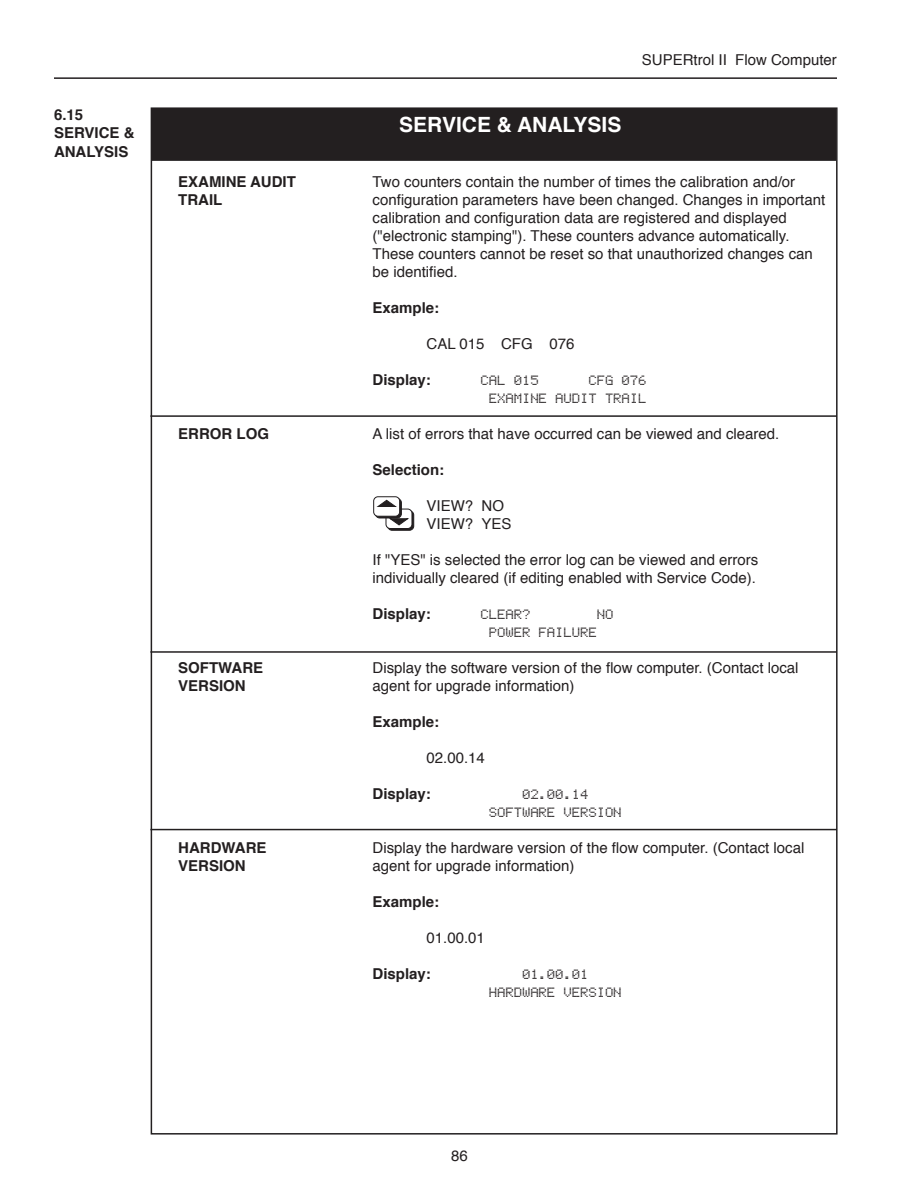
<style>
.page{position:relative;width:918px;height:1188px;background:#fff}
.page>*{position:absolute;margin:0;border:0;box-sizing:border-box;transform-origin:0 0}
.t1{font:700 21px "Helvetica";color:#fff}
.t2{font:15px/18px "Helvetica";color:#231f20}
.t3{font:700 15px/18px "Helvetica";color:#231f20}
.t4{font:15px "Bubbledot ICG Fine Positive";color:#231f20}
</style>
<div class="page">
<div style="left:152px;top:109px;width:683px;height:51px;background:#231f20"></div>
<div style="left:151px;top:108px;width:685px;height:53px;border:2px solid #231f20"></div>
<hr style="left:54px;top:77px;width:783px;height:2px;background:#231f20">
<div style="left:388px;top:511px;width:26px;height:19px;background:#231f20;border-radius:4px"></div>
<div style="left:388px;top:511px;width:26px;height:19px;border:1px solid #231f20;border-radius:4px"></div>
<div style="left:386px;top:509px;width:26px;height:20px;background:#fff;border-radius:4px"></div>
<div style="left:386px;top:509px;width:26px;height:20px;border:1px solid #231f20;border-radius:4px"></div>
<svg style="left:389px;top:518px;width:19px;height:7px"></svg>
<div style="left:375px;top:499px;width:26px;height:19px;background:#231f20;border-radius:4px"></div>
<div style="left:375px;top:498px;width:27px;height:20px;border:1px solid #231f20;border-radius:4px"></div>
<div style="left:374px;top:497px;width:26px;height:19px;background:#fff;border-radius:4px"></div>
<div style="left:374px;top:497px;width:26px;height:19px;border:1px solid #231f20;border-radius:4px"></div>
<svg style="left:378px;top:500px;width:18px;height:7px"></svg>
<hr style="left:150px;top:415px;width:687px;height:2px;background:#231f20">
<hr style="left:150px;top:651px;width:687px;height:2px;background:#231f20">
<hr style="left:150px;top:829px;width:687px;height:1px;background:#231f20">
<p class="t3" style="left:54px;top:105px;width:31px">6.15</p>
<p class="t3" style="left:54px;top:123px;width:82px;line-height:19.8px">SERVICE &amp;<br>ANALYSIS</p>
<p class="t3" style="left:178px;top:172px;width:119px">EXAMINE AUDIT<br>TRAIL</p>
<p class="t3" style="left:178px;top:424px;width:92px">ERROR LOG</p>
<p class="t3" style="left:178px;top:658px;width:87px">SOFTWARE</p>
<p class="t3" style="left:178px;top:676px;width:69px">VERSION</p>
<p class="t3" style="left:178px;top:838px;width:90px">HARDWARE</p>
<p class="t3" style="left:178px;top:856px;width:69px">VERSION</p>
<p class="t1" style="left:399px;top:107px;width:224px">SERVICE &amp; ANALYSIS</p>
<p class="t2" style="left:642px;top:51px;width:197px">SUPERtrol II Flow Computer</p>
<p class="t2" style="left:373px;top:173px;width:454px">Two counters contain the number of times the calibration and/or configuration parameters have been changed. Changes in important calibration and configuration data are registered and displayed ("electronic stamping"). These counters advance automatically.</p>
<p class="t2" style="left:373px;top:245px;width:442px">These counters cannot be reset so that unauthorized changes can be identified.</p>
<p class="t3" style="left:373px;top:299px;width:68px">Example:</p>
<p class="t2" style="left:427px;top:335px;width:149px">CAL 015 CFG 076</p>
<p class="t3" style="left:373px;top:371px;width:60px">Display:</p>
<p class="t4" style="left:481px;top:372px;width:60px">CAL 015</p>
<p class="t4" style="left:588px;top:372px;width:60px">CFG 076</p>
<p class="t4" style="left:489px;top:390px;width:159px">EXAMINE AUDIT TRAIL</p>
<p class="t2" style="left:373px;top:425px;width:408px">A list of errors that have occurred can be viewed and cleared.</p>
<p class="t3" style="left:373px;top:461px;width:73px">Selection:</p>
<p class="t2" style="left:427px;top:497px;width:79px">VIEW? NO</p>
<p class="t2" style="left:427px;top:515px;width:86px">VIEW? YES</p>
<p class="t2" style="left:373px;top:551px;width:387px">If "YES" is selected the error log can be viewed and errors individually cleared (if editing enabled with Service Code).</p>
<p class="t3" style="left:373px;top:605px;width:60px">Display:</p>
<p class="t4" style="left:481px;top:606px;width:51px">CLEAR?</p>
<p class="t4" style="left:597px;top:606px;width:18px">NO</p>
<p class="t4" style="left:489px;top:624px;width:109px">POWER FAILURE</p>
<p class="t2" style="left:373px;top:659px;width:428px">Display the software version of the flow computer. (Contact local agent for upgrade information)</p>
<p class="t3" style="left:373px;top:713px;width:68px">Example:</p>
<p class="t2" style="left:427px;top:749px;width:60px">02.00.14</p>
<p class="t3" style="left:373px;top:785px;width:60px">Display:</p>
<p class="t4" style="left:522px;top:786px;width:68px">02.00.14</p>
<p class="t4" style="left:489px;top:804px;width:134px">SOFTWARE VERSION</p>
<p class="t2" style="left:373px;top:839px;width:433px">Display the hardware version of the flow computer. (Contact local agent for upgrade information)</p>
<p class="t3" style="left:373px;top:893px;width:68px">Example:</p>
<p class="t2" style="left:427px;top:929px;width:60px">01.00.01</p>
<p class="t3" style="left:373px;top:965px;width:60px">Display:</p>
<p class="t4" style="left:522px;top:966px;width:68px">01.00.01</p>
<p class="t4" style="left:489px;top:984px;width:134px">HARDWARE VERSION</p>
<p class="t2" style="left:451px;top:1147px;width:18px">86</p>
</div>
